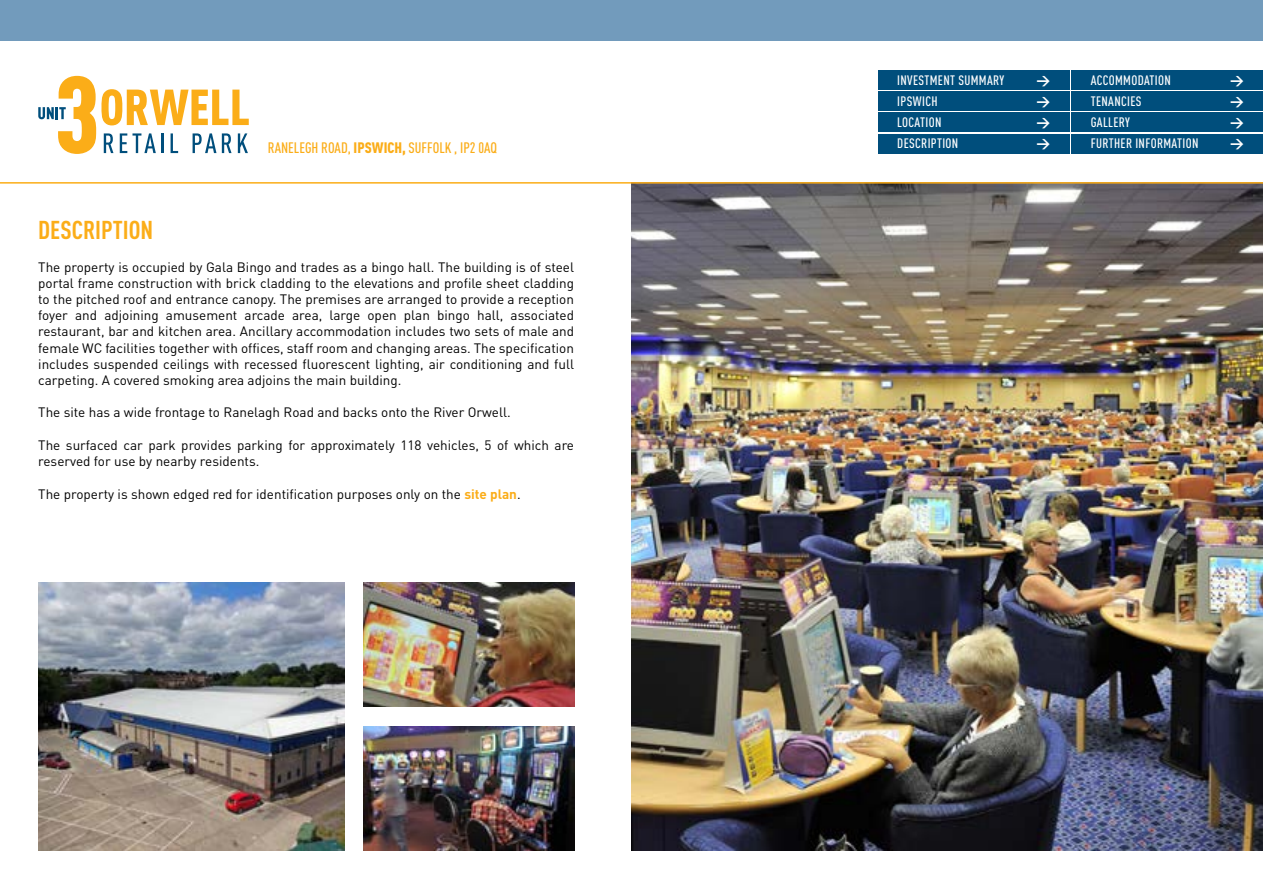
<style>
.page{position:relative;width:1263px;height:893px;background:#fff}
.page>*{position:absolute;margin:0;border:0;box-sizing:border-box;transform-origin:0 0}
.t1{font:700 25.5px "DIN Cond";color:#fbad18}
.t2{font:500 15px "DIN Cond";color:#fbad18}
.t3{font:13.5px/16.2px "DIN";color:#000;text-align:justify}
.t4{font:500 13.5px "DIN Cond";letter-spacing:.025em;color:#fff}
.t5{font:700 13.5px "DIN";color:#fff}
.s1{font-weight:900}
.s2{font-weight:700;color:#fbad18}
</style>
<div class="page">
<img style="left:631px;top:184px;width:632px;height:666px">
<img style="left:38px;top:583px;width:306px;height:267px">
<img style="left:364px;top:583px;width:210px;height:124px">
<img style="left:364px;top:726px;width:210px;height:124px">
<svg style="left:38px;top:76px;width:211px;height:78px"></svg>
<div style="left:0;top:0;width:1263px;height:40px;background:#729bbc"></div>
<hr style="left:0;top:182px;width:1263px;height:2px;background:#fbad18">
<div style="left:878px;top:70px;width:191px;height:19px;background:#004e7c"></div>
<div style="left:878px;top:91px;width:191px;height:20px;background:#004e7c"></div>
<div style="left:878px;top:113px;width:191px;height:19px;background:#004e7c"></div>
<div style="left:878px;top:134px;width:191px;height:19px;background:#004e7c"></div>
<div style="left:1071px;top:70px;width:192px;height:19px;background:#004e7c"></div>
<div style="left:1071px;top:91px;width:192px;height:20px;background:#004e7c"></div>
<div style="left:1071px;top:113px;width:192px;height:19px;background:#004e7c"></div>
<div style="left:1071px;top:134px;width:192px;height:19px;background:#004e7c"></div>
<p class="t4" style="left:1091px;top:72px;width:82px">ACCOMMODATION</p>
<p class="t5" style="left:1230px;top:71px;width:15px">&gt;</p>
<p class="t4" style="left:1091px;top:93px;width:52px">TENANCIES</p>
<p class="t5" style="left:1230px;top:92px;width:15px">&gt;</p>
<p class="t4" style="left:1091px;top:114px;width:41px">GALLERY</p>
<p class="t5" style="left:1230px;top:113px;width:15px">&gt;</p>
<p class="t4" style="left:897px;top:72px;width:108px">INVESTMENT SUMMARY</p>
<p class="t5" style="left:1036px;top:71px;width:15px">&gt;</p>
<p class="t4" style="left:897px;top:93px;width:42px">IPSWICH</p>
<p class="t5" style="left:1036px;top:92px;width:15px">&gt;</p>
<p class="t4" style="left:897px;top:114px;width:46px">LOCATION</p>
<p class="t5" style="left:1036px;top:113px;width:15px">&gt;</p>
<p class="t4" style="left:897px;top:135px;width:63px">DESCRIPTION</p>
<p class="t5" style="left:1036px;top:135px;width:15px">&gt;</p>
<p class="t2" style="left:268px;top:139px;width:231px">RANELEGH ROAD, <span class="s1">IPSWICH,</span> SUFFOLK , IP2 0AQ</p>
<p class="t4" style="left:1091px;top:135px;width:109px">FURTHER INFORMATION</p>
<p class="t5" style="left:1230px;top:135px;width:15px">&gt;</p>
<h1 class="t1" style="left:38px;top:215px;width:117px">DESCRIPTION</h1>
<p class="t3" style="left:38px;top:258px;width:537px">The property is occupied by Gala Bingo and trades as a bingo hall. The building is of steel portal frame construction with brick cladding to the elevations and profile sheet cladding to the pitched roof and entrance canopy. The premises are arranged to provide a reception foyer and adjoining amusement arcade area, large open plan bingo hall, associated restaurant, bar and kitchen area. Ancillary accommodation includes two sets of male and female WC facilities together with offices, staff room and changing areas. The specification includes suspended ceilings with recessed fluorescent lighting, air conditioning and full carpeting. A covered smoking area adjoins the main building.</p>
<p class="t3" style="left:38px;top:404px;width:474px">The site has a wide frontage to Ranelagh Road and backs onto the River Orwell.</p>
<p class="t3" style="left:38px;top:437px;width:537px">The surfaced car park provides parking for approximately 118 vehicles, 5 of which are reserved for use by nearby residents.</p>
<p class="t3" style="left:38px;top:485px;width:484px">The property is shown edged red for identification purposes only on the <span class="s2">site plan</span>.</p>
</div>
